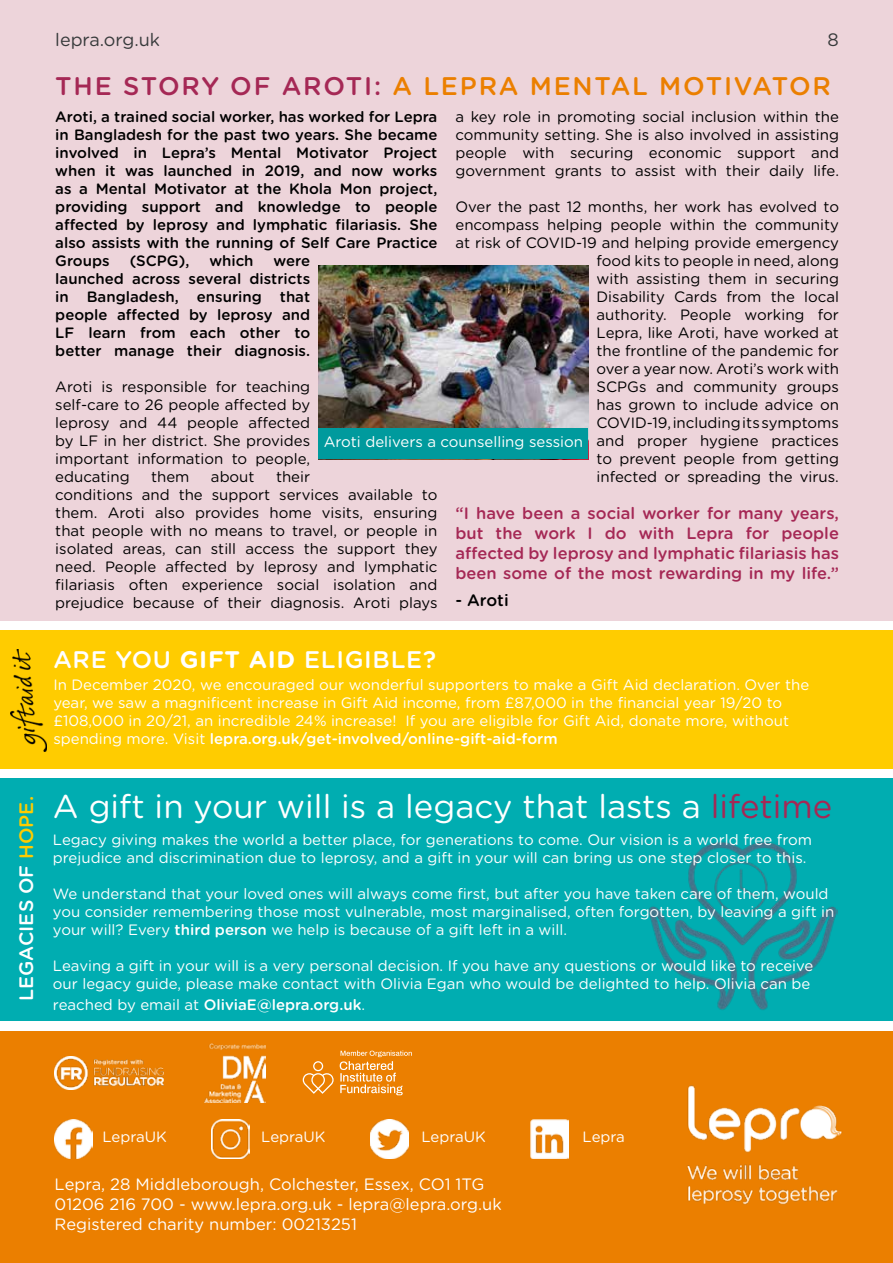
<style>
.page{position:relative;width:893px;height:1263px;background:#fff}
.page>*{position:absolute;margin:0;border:0;box-sizing:border-box;transform-origin:0 0}
.t1{font:33px "Gotham Rounded";color:#fff}
.t2{font:500 25.5px "Gotham Rounded";letter-spacing:.07em;color:#eb7f00}
.t3{font:500 24px "Gotham Rounded";letter-spacing:.03em;color:#fff}
.t4{font:500 19.5px "Gotham Rounded";color:#fff}
.t5{font:18px "Gotham Rounded";color:#373a3b}
.t6{font:500 16.5px/19.8px "Gotham Rounded";color:#a52855;text-align:justify}
.t7{font:16.5px/19.8px "Gotham Rounded";color:#fff}
.t8{font:500 16.5px "Gotham Rounded";color:#000}
.t9{font:15px/18px "Gotham Rounded";color:#000;text-align:justify}
.t10{font:15px/18px "Gotham Rounded";color:#fff}
.t11{font:500 15px/18px "Gotham Rounded";color:#000;text-align:justify}
.t12{font:500 15px "Gotham Rounded";color:#fff}
.s1{color:#fc0}
.s2{color:#a52855}
.s3{font-weight:700}
.s4{font-weight:500}
.s5{font-weight:400}
</style>
<div class="page">
<div style="left:0;top:0;width:893px;height:621px;background:#edd4da"></div>
<div style="left:0;top:630px;width:893px;height:139px;background:#fc0"></div>
<div style="left:0;top:1031px;width:893px;height:232px;background:#eb7f00"></div>
<img style="left:687px;top:1085px;width:155px;height:120px">
<img style="left:319px;top:265px;width:269px;height:163px">
<div style="left:319px;top:428px;width:269px;height:31px;background:#009a9d"></div>
<div style="left:0;top:778px;width:893px;height:242px;background:#00adb1"></div>
<img style="left:11px;top:649px;width:36px;height:103px">
<img style="left:55px;top:1120px;width:38px;height:38px">
<img style="left:212px;top:1120px;width:38px;height:38px">
<img style="left:370px;top:1120px;width:39px;height:38px">
<img style="left:531px;top:1120px;width:38px;height:38px">
<img style="left:648px;top:841px;width:189px;height:169px">
<img style="left:204px;top:1044px;width:62px;height:58px">
<svg style="left:303px;top:1061px;width:31px;height:33px"></svg>
<svg style="left:340px;top:1050px;width:72px;height:45px"></svg>
<img style="left:55px;top:1056px;width:109px;height:33px">
<h3 class="t4" style="left:12px;top:1001px;width:206px;rotate:-90deg">LEGACIES OF <span class="s1">HOPE.</span></h3>
<p class="t5" style="left:55px;top:28px;width:106px">lepra.org.uk</p>
<p class="t5" style="left:828px;top:28px;width:13px">8</p>
<h2 class="t2" style="left:55px;top:68px;width:777px"><span class="s2">THE STORY OF AROTI:</span> A LEPRA MENTAL MOTIVATOR</h2>
<p class="t11" style="left:55px;top:107px;width:384px">Aroti, a trained social worker, has worked for Lepra in Bangladesh for the past two years. She became involved in Lepra’s Mental Motivator Project when it was launched in 2019, and now works as a Mental Motivator at the Khola Mon project, providing support and knowledge to people affected by leprosy and lymphatic filariasis. She also assists with the running of Self Care Practice Groups</p>
<p class="t9" style="left:455px;top:107px;width:385px">a key role in promoting social inclusion within the community setting. She is also involved in assisting people with securing economic support and government grants to assist with their daily life.</p>
<p class="t9" style="left:455px;top:197px;width:385px;text-align:right">Over the past 12 months, her work has evolved to encompass helping people within the community at risk of COVID-19 and helping provide emergency food kits to people in need, along<br>with assisting them in securing<br>Disability Cards from the local<br>authority. People working for<br>Lepra, like Aroti, have worked at<br>the frontline of the pandemic for<br>over a year now. Aroti’s work with<br>SCPGs and community groups<br>has grown to include advice on<br>COVID-19, including its symptoms<br>and proper hygiene practices<br>to prevent people from getting<br>infected or spreading the virus.</p>
<p class="t6" style="left:455px;top:503px;width:385px">“I have been a social worker for many years, but the work I do with Lepra for people affected by leprosy and lymphatic filariasis has been some of the most rewarding in my life.”</p>
<p class="t8" style="left:455px;top:588px;width:55px">- Aroti</p>
<p class="t11" style="left:130px;top:251px;width:61px">(SCPG),</p>
<p class="t11" style="left:209px;top:251px;width:46px">which</p>
<p class="t11" style="left:55px;top:251px;width:256px;text-indent:218px">were launched across several districts in Bangladesh, ensuring that people affected by leprosy and LF learn from each other to better manage their diagnosis.</p>
<p class="t9" style="left:55px;top:377px;width:256px">Aroti is responsible for teaching self-care to 26 people affected by leprosy and 44 people affected by LF in her district. She provides important information to people, educating</p>
<p class="t10" style="left:324px;top:432px;width:261px">Aroti delivers a counselling session</p>
<p class="t9" style="left:55px;top:467px;width:384px;text-align:left;text-indent:221px">their<br>conditions and the support services available to them. Aroti also provides home visits, ensuring that people with no means to travel, or people in isolated areas, can still access the support they need. People affected by leprosy and lymphatic filariasis often experience social isolation and prejudice because of their diagnosis. Aroti plays</p>
<p class="t9" style="left:151px;top:467px;width:40px">them</p>
<p class="t9" style="left:211px;top:467px;width:45px">about</p>
<h3 class="t3" style="left:53px;top:642px;width:384px">ARE YOU <span class="s3">GIFT AID</span> ELIGIBLE?</h3>
<p class="t10" style="left:53px;top:675px;width:757px">In December 2020, we encouraged our wonderful supporters to make a Gift Aid declaration. Over the year, we saw a magnificent increase in Gift Aid income, from £87,000 in the financial year 19/20 to £108,000 in 20/21, an incredible 24% increase! If you are eligible for Gift Aid, donate more, without spending more. Visit <span class="s4">lepra.org.uk/get-involved/online-gift-aid-form</span></p>
<h1 class="t1" style="left:53px;top:783px;width:781px">A gift in your will is a legacy that lasts a <span class="s2">lifetime</span></h1>
<p class="t10" style="left:53px;top:830px;width:761px">Legacy giving makes the world a better place, for generations to come. Our vision is a world free from prejudice and discrimination due to leprosy, and a gift in your will can bring us one step closer to this.</p>
<p class="t10" style="left:53px;top:884px;width:783px">We understand that your loved ones will always come first, but after you have taken care of them, would you consider remembering those most vulnerable, most marginalised, often forgotten, by leaving a gift in your will? Every <span class="s4">third person</span> we help is because of a gift left in a will.</p>
<p class="t10" style="left:53px;top:956px;width:762px">Leaving a gift in your will is a very personal decision. If you have any questions or would like to receive our legacy guide, please make contact with Olivia Egan who would be delighted to help. Olivia can be</p>
<p class="t12" style="left:53px;top:994px;width:314px"><span class="s5">reached by email at</span> OliviaE@lepra.org.uk<span class="s5">.</span></p>
<p class="t10" style="left:102px;top:1127px;width:66px">LepraUK</p>
<p class="t10" style="left:261px;top:1127px;width:66px">LepraUK</p>
<p class="t10" style="left:421px;top:1127px;width:66px">LepraUK</p>
<p class="t10" style="left:583px;top:1127px;width:44px">Lepra</p>
<p class="t7" style="left:55px;top:1173px;width:449px">Lepra, 28 Middleborough, Colchester, Essex, CO1 1TG<br>01206 216 700 - www.lepra.org.uk - lepra@lepra.org.uk<br>Registered charity number: 00213251</p>
</div>
